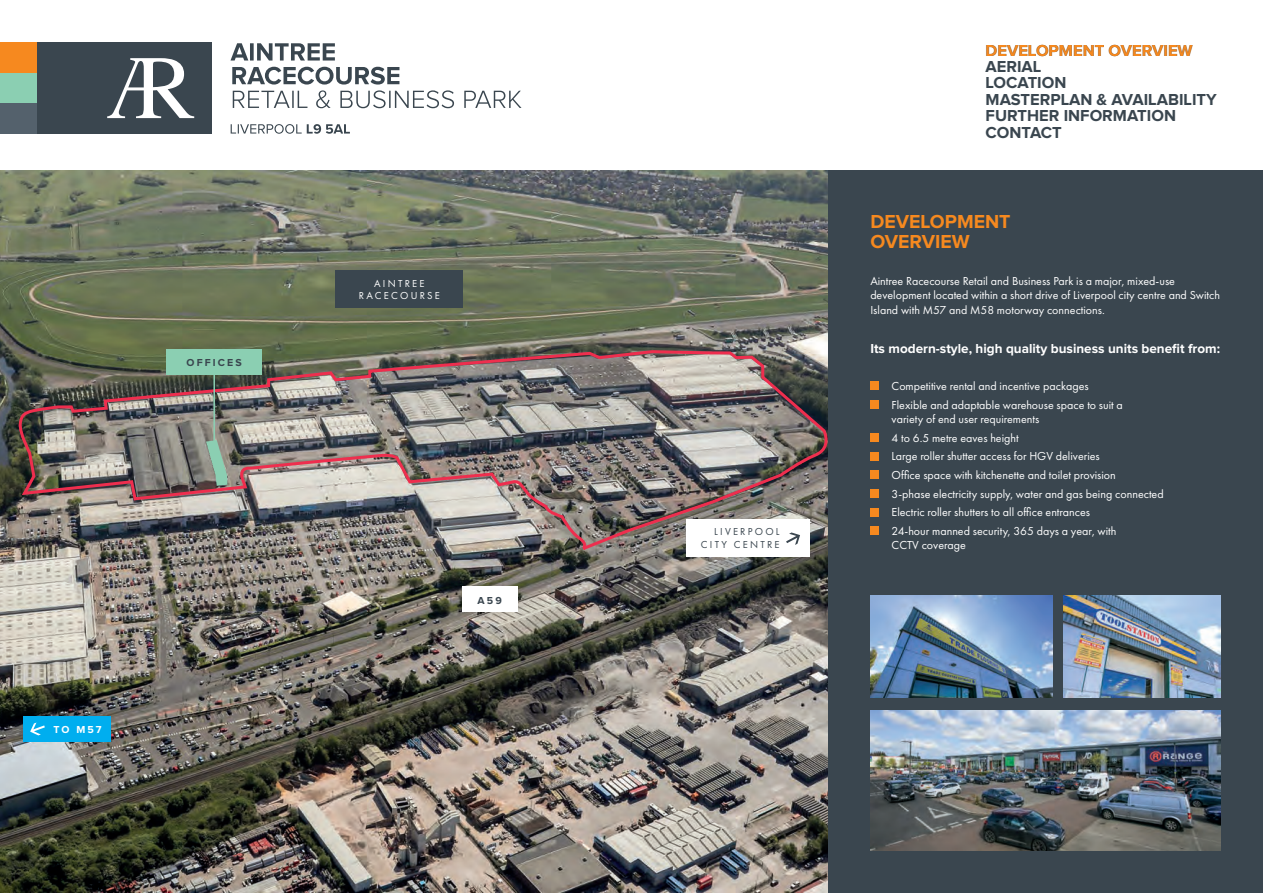
<style>
.page{position:relative;width:1263px;height:893px;background:#fff}
.page>*{position:absolute;margin:0;border:0;box-sizing:border-box;transform-origin:0 0}
.t1{font:700 19.5px/19.5px "Proxima Nova";color:#f6891f}
.t2{font:700 16.5px/16.5px "Proxima Nova";color:#3a464f}
.t3{font:700 16.5px "Proxima Nova";color:#f6891f}
.t4{font:700 13.5px "Proxima Nova";color:#fff}
.t5{font:12px/18.6px "Futura PT";color:#fff}
.t6{font:10.5px/12.6px "Futura PT";letter-spacing:.21em;color:#3a464f;text-align:right}
.t7{font:10.5px/12.6px "Futura PT";letter-spacing:.21em;color:#fff;text-align:center}
.t8{font:700 10.5px "Proxima Nova";letter-spacing:.2em;color:#3a464f}
.t9{font:700 10.5px "Proxima Nova";color:#fff}
</style>
<div class="page">
<div style="left:0;top:43px;width:212px;height:91px;background:#3a464f"></div>
<svg style="left:107px;top:58px;width:87px;height:60px"></svg>
<div style="left:0;top:73px;width:36px;height:30px;background:#8bcfb2"></div>
<div style="left:0;top:43px;width:36px;height:30px;background:#f6891f"></div>
<div style="left:0;top:103px;width:36px;height:31px;background:#54616c"></div>
<svg style="left:231px;top:124px;width:119px;height:10px"></svg>
<div style="left:0;top:170px;width:1263px;height:723px;background:#3a464f"></div>
<svg style="left:232px;top:67px;width:289px;height:41px"></svg>
<svg style="left:230px;top:43px;width:105px;height:18px"></svg>
<img style="left:870px;top:595px;width:182px;height:102px">
<div style="left:870px;top:382px;width:9px;height:8px;background:#f6891f"></div>
<div style="left:870px;top:400px;width:9px;height:9px;background:#f6891f"></div>
<div style="left:870px;top:433px;width:9px;height:9px;background:#f6891f"></div>
<div style="left:870px;top:452px;width:9px;height:8px;background:#f6891f"></div>
<div style="left:870px;top:471px;width:9px;height:8px;background:#f6891f"></div>
<div style="left:870px;top:489px;width:9px;height:9px;background:#f6891f"></div>
<div style="left:870px;top:508px;width:9px;height:8px;background:#f6891f"></div>
<div style="left:870px;top:526px;width:9px;height:9px;background:#f6891f"></div>
<img style="left:870px;top:710px;width:350px;height:140px">
<img style="left:1063px;top:595px;width:157px;height:102px">
<img style="left:0;top:170px;width:828px;height:723px">
<div style="left:462px;top:587px;width:55px;height:25px;background:#fff"></div>
<div style="left:23px;top:716px;width:87px;height:26px;background:#00aeef"></div>
<svg style="left:30px;top:722px;width:15px;height:13px"></svg>
<div style="left:336px;top:270px;width:127px;height:38px;background:#3a464f"></div>
<div style="left:686px;top:519px;width:123px;height:38px;background:#fff"></div>
<img style="left:18px;top:349px;width:810px;height:204px">
<svg style="left:206px;top:440px;width:21px;height:46px"></svg>
<div style="left:166px;top:349px;width:96px;height:25px;background:#8bcfb2"></div>
<hr style="left:213px;top:369px;width:2px;height:82px;background:#8bcfb2">
<p class="t8" style="left:187px;top:357px;width:57px">OFFICES</p>
<p class="t9" style="left:54px;top:725px;width:50px">TO M57</p>
<p class="t7" style="left:359px;top:277px;width:82px">AINTREE<br>RACECOURSE</p>
<p class="t8" style="left:478px;top:595px;width:26px">A59</p>
<p class="t6" style="left:701px;top:525px;width:80px">LIVERPOOL<br>CITY CENTRE</p>
<h2 class="t3" style="left:985px;top:43px;width:209px">DEVELOPMENT OVERVIEW</h2>
<h2 class="t2" style="left:985px;top:59px;width:57px">AERIAL</h2>
<h2 class="t2" style="left:985px;top:75px;width:233px">LOCATION<br>MASTERPLAN &amp; AVAILABILITY<br>FURTHER INFORMATION<br>CONTACT</h2>
<h1 class="t1" style="left:870px;top:213px;width:142px">DEVELOPMENT<br>OVERVIEW</h1>
<p class="t5" style="left:870px;top:274px;width:351px;line-height:14.4px">Aintree Racecourse Retail and Business Park is a major, mixed-use development located within a short drive of Liverpool city centre and Switch<br>Island with M57 and M58 motorway connections.</p>
<p class="t4" style="left:870px;top:342px;width:351px">Its modern-style, high quality business units benefit from:</p>
<p class="t5" style="left:891px;top:377px;width:233px">Competitive rental and incentive packages<br>Flexible and adaptable warehouse space to suit a</p>
<p class="t5" style="left:891px;top:410px;width:274px">variety of end user requirements<br>4 to 6.5 metre eaves height<br>Large roller shutter access for HGV deliveries<br>Office space with kitchenette and toilet provision<br>3-phase electricity supply, water and gas being connected Electric roller shutters to all office entrances<br>24-hour manned security, 365 days a year, with</p>
<p class="t5" style="left:891px;top:536px;width:76px">CCTV coverage</p>
</div>
